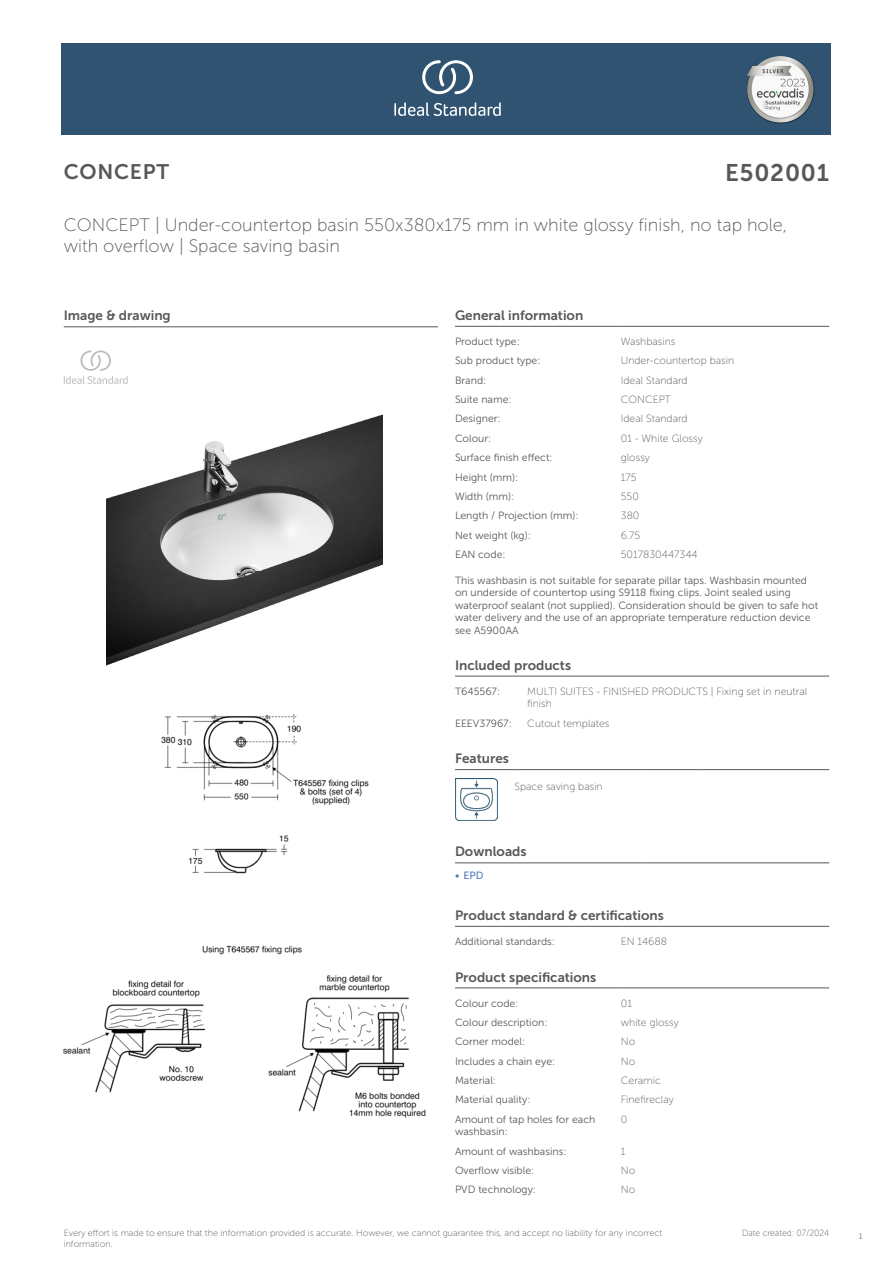
<style>
.page{position:relative;width:893px;height:1263px;background:#fff}
.page>*{position:absolute;margin:0;border:0;box-sizing:border-box;transform-origin:0 0}
.ID{font:24px "Museo Sans 700";letter-spacing:.035em;color:#57585a}
.SUITE_NAME{font:21px "Museo Sans 700";letter-spacing:.035em;color:#57585a}
.Product_description__L3{font:18px/21.6px "Museo Sans 100";color:#57585a}
.head_9pt{font:13.5px "Museo Sans 700";color:#57585a}
.head_general{font:10.5px/12.6px "Museo Sans 300";color:#57585a}
.value_general{font:10.5px/12.6px "Museo Sans 100";color:#57585a}
.t1{font:10.5px "Museo Sans 500";color:#547ec0}
.Disclaimer{font:9px/10.8px "Museo Sans 100";color:#57585a}
.Date_created{font:9px "Museo Sans 100";color:#57585a;scale:.95 1}
.t2{font:300 9px "Calibri";color:#57585a;scale:.95 1}
</style>
<div class="page">
<div style="left:62px;top:43px;width:769px;height:91px;background:#2f5371"></div>
<hr style="left:455px;top:326px;width:166px;height:1px;background:#57585a">
<hr style="left:621px;top:326px;width:208px;height:1px;background:#57585a">
<hr style="left:455px;top:676px;width:72px;height:1px;background:#57585a">
<hr style="left:527px;top:676px;width:302px;height:1px;background:#57585a">
<hr style="left:455px;top:769px;width:59px;height:1px;background:#57585a">
<hr style="left:514px;top:769px;width:128px;height:1px;background:#57585a">
<hr style="left:642px;top:769px;width:60px;height:1px;background:#57585a">
<hr style="left:702px;top:769px;width:127px;height:1px;background:#57585a">
<img style="left:455px;top:778px;width:42px;height:43px">
<hr style="left:455px;top:863px;width:187px;height:1px;background:#57585a">
<hr style="left:642px;top:863px;width:187px;height:1px;background:#57585a">
<hr style="left:455px;top:926px;width:166px;height:1px;background:#57585a">
<hr style="left:621px;top:926px;width:208px;height:1px;background:#57585a">
<hr style="left:455px;top:988px;width:166px;height:1px;background:#57585a">
<hr style="left:621px;top:988px;width:208px;height:1px;background:#57585a">
<img style="left:64px;top:714px;width:361px;height:404px">
<hr style="left:64px;top:327px;width:374px;height:1px;background:#57585a">
<svg style="left:64px;top:350px;width:64px;height:34px"></svg>
<img style="left:107px;top:415px;width:275px;height:251px">
<svg style="left:394px;top:102px;width:107px;height:14px"></svg>
<svg style="left:422px;top:60px;width:51px;height:34px"></svg>
<img style="left:746px;top:56px;width:68px;height:67px">
<p class="SUITE_NAME" style="left:64px;top:160px;width:107px">CONCEPT</p>
<p class="ID" style="left:725px;top:160px;width:105px">E502001</p>
<p class="Product_description__L3" style="left:64px;top:214px;width:725px">CONCEPT | Under-countertop basin 550x380x175 mm in white glossy finish, no tap hole, with overflow | Space saving basin</p>
<p class="head_9pt" style="left:64px;top:308px;width:108px">Image &amp; drawing</p>
<p class="head_9pt" style="left:455px;top:308px;width:130px">General information</p>
<p class="head_general" style="left:455px;top:335px;width:66px">Product type:</p>
<p class="value_general" style="left:621px;top:335px;width:56px">Washbasins</p>
<p class="head_general" style="left:455px;top:354px;width:87px">Sub product type:</p>
<p class="value_general" style="left:621px;top:355px;width:115px">Under-countertop basin</p>
<p class="head_general" style="left:455px;top:374px;width:33px">Brand:</p>
<p class="value_general" style="left:621px;top:374px;width:68px">Ideal Standard</p>
<p class="head_general" style="left:455px;top:393px;width:58px">Suite name:</p>
<p class="value_general" style="left:621px;top:393px;width:52px">CONCEPT</p>
<p class="head_general" style="left:455px;top:413px;width:47px">Designer:</p>
<p class="value_general" style="left:621px;top:413px;width:68px">Ideal Standard</p>
<p class="head_general" style="left:455px;top:432px;width:38px">Colour:</p>
<p class="value_general" style="left:621px;top:432px;width:83px">01 - White Glossy</p>
<p class="head_general" style="left:455px;top:451px;width:99px">Surface finish effect:</p>
<p class="value_general" style="left:621px;top:451px;width:31px">glossy</p>
<p class="head_general" style="left:455px;top:471px;width:65px">Height (mm):</p>
<p class="value_general" style="left:621px;top:471px;width:17px">175</p>
<p class="head_general" style="left:455px;top:490px;width:61px">Width (mm):</p>
<p class="value_general" style="left:621px;top:490px;width:20px">550</p>
<p class="head_general" style="left:455px;top:509px;width:125px">Length / Projection (mm):</p>
<p class="value_general" style="left:621px;top:509px;width:20px">380</p>
<p class="head_general" style="left:455px;top:529px;width:77px">Net weight (kg):</p>
<p class="value_general" style="left:621px;top:529px;width:21px">6.75</p>
<p class="head_general" style="left:455px;top:548px;width:52px">EAN code:</p>
<p class="value_general" style="left:621px;top:548px;width:78px">5017830447344</p>
<p class="head_general" style="left:455px;top:574px;width:365px">This washbasin is not suitable for separate pillar taps. Washbasin mounted on underside of countertop using S9118 fixing clips. Joint sealed using waterproof sealant (not supplied). Consideration should be given to safe hot water delivery and the use of an appropriate temperature reduction device see A5900AA</p>
<p class="head_9pt" style="left:455px;top:657px;width:118px">Included products</p>
<p class="head_general" style="left:455px;top:685px;width:47px">T645567:</p>
<p class="value_general" style="left:527px;top:685px;width:281px">MULTI SUITES - FINISHED PRODUCTS | Fixing set in neutral finish</p>
<p class="head_general" style="left:455px;top:717px;width:58px">EEEV37967:</p>
<p class="value_general" style="left:527px;top:717px;width:84px">Cutout templates</p>
<p class="head_9pt" style="left:455px;top:751px;width:55px">Features</p>
<p class="value_general" style="left:514px;top:781px;width:90px">Space saving basin</p>
<p class="head_9pt" style="left:455px;top:844px;width:73px">Downloads</p>
<p class="t1" style="left:455px;top:870px;width:30px">• EPD</p>
<p class="head_9pt" style="left:455px;top:908px;width:210px">Product standard &amp; certifications</p>
<p class="head_general" style="left:455px;top:935px;width:101px">Additional standards:</p>
<p class="value_general" style="left:621px;top:935px;width:48px">EN 14688</p>
<p class="head_9pt" style="left:455px;top:969px;width:143px">Product specifications</p>
<p class="head_general" style="left:455px;top:997px;width:65px">Colour code:</p>
<p class="value_general" style="left:621px;top:997px;width:13px">01</p>
<p class="head_general" style="left:455px;top:1016px;width:94px">Colour description:</p>
<p class="value_general" style="left:621px;top:1016px;width:60px">white glossy</p>
<p class="head_general" style="left:455px;top:1035px;width:72px">Corner model:</p>
<p class="value_general" style="left:621px;top:1035px;width:16px">No</p>
<p class="head_general" style="left:455px;top:1055px;width:102px">Includes a chain eye:</p>
<p class="value_general" style="left:621px;top:1055px;width:16px">No</p>
<p class="head_general" style="left:455px;top:1074px;width:43px">Material:</p>
<p class="value_general" style="left:621px;top:1074px;width:42px">Ceramic</p>
<p class="head_general" style="left:455px;top:1093px;width:77px">Material quality:</p>
<p class="value_general" style="left:621px;top:1093px;width:55px">Finefireclay</p>
<p class="head_general" style="left:455px;top:1113px;width:142px">Amount of tap holes for each washbasin:</p>
<p class="value_general" style="left:621px;top:1113px;width:8px">0</p>
<p class="head_general" style="left:455px;top:1145px;width:113px">Amount of washbasins:</p>
<p class="value_general" style="left:621px;top:1145px;width:6px">1</p>
<p class="head_general" style="left:455px;top:1164px;width:81px">Overflow visible:</p>
<p class="value_general" style="left:621px;top:1164px;width:16px">No</p>
<p class="head_general" style="left:455px;top:1183px;width:82px">PVD technology:</p>
<p class="value_general" style="left:621px;top:1183px;width:16px">No</p>
<p class="Disclaimer" style="left:64px;top:1227px;width:600px">Every effort is made to ensure that the information provided is accurate. However, we cannot guarantee this, and accept no liability for any incorrect information.</p>
<p class="Date_created" style="left:742px;top:1228px;width:93px">Date created: 07/2024</p>
<p class="t2" style="left:858px;top:1230px;width:6px">1</p>
</div>
